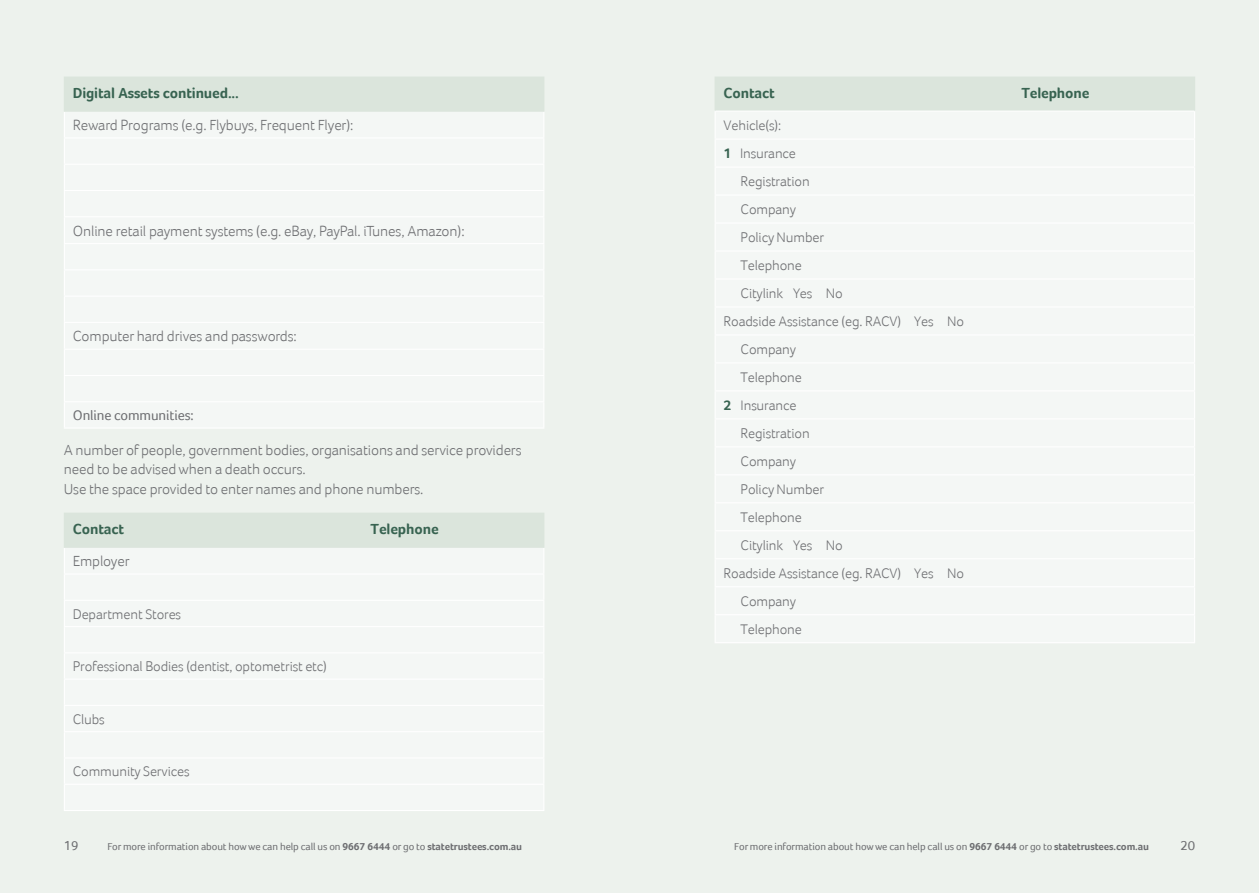
<style>
.page{position:relative;width:1259px;height:893px;background:#edf2ed}
.page>*{position:absolute;margin:0;border:0;box-sizing:border-box;transform-origin:0 0}
.t1{font:300 15px/19.5px "Foco";letter-spacing:-.01em;color:#6d6e71}
.t2{font:700 15px "Foco";letter-spacing:-.01em;color:#386351}
.t3{font:300 14.25px "Foco";letter-spacing:-.01em;color:#6d6e71}
.t4{font:14.25px "Foco";letter-spacing:-.01em;color:#6d6e71}
.t5{font:13.5px "Foco";color:#6d6e71}
.t6{font:10.5px "Foco";letter-spacing:-.01em;color:#6d6e71}
.s1{font-weight:700;color:#386351}
.s2{font-weight:700}
</style>
<div class="page">
<div style="left:64px;top:77px;width:480px;height:34px;background:#dbe5dc"></div>
<svg style="left:65px;top:138px;width:478px;height:265px"></svg>
<hr style="left:64px;top:137px;width:480px;height:1px;background:#fff">
<hr style="left:64px;top:164px;width:480px;height:1px;background:#fff">
<hr style="left:64px;top:190px;width:480px;height:1px;background:#fff">
<hr style="left:64px;top:216px;width:480px;height:1px;background:#fff">
<hr style="left:64px;top:243px;width:480px;height:1px;background:#fff">
<hr style="left:64px;top:269px;width:480px;height:1px;background:#fff">
<hr style="left:64px;top:296px;width:480px;height:1px;background:#fff">
<hr style="left:64px;top:322px;width:480px;height:1px;background:#fff">
<hr style="left:64px;top:349px;width:480px;height:1px;background:#fff">
<hr style="left:64px;top:375px;width:480px;height:1px;background:#fff">
<hr style="left:64px;top:401px;width:480px;height:1px;background:#fff">
<svg style="left:64px;top:112px;width:1px;height:315px"></svg>
<svg style="left:543px;top:112px;width:1px;height:315px"></svg>
<hr style="left:64px;top:427px;width:480px;height:2px;background:#fff">
<hr style="left:64px;top:111px;width:480px;height:1px;background:#dbe5dc">
<div style="left:64px;top:513px;width:480px;height:34px;background:#dbe5dc"></div>
<svg style="left:65px;top:653px;width:478px;height:131px"></svg>
<hr style="left:64px;top:573px;width:480px;height:2px;background:#fff">
<hr style="left:64px;top:600px;width:480px;height:1px;background:#fff">
<hr style="left:64px;top:626px;width:480px;height:1px;background:#fff">
<hr style="left:64px;top:652px;width:480px;height:1px;background:#fff">
<hr style="left:64px;top:679px;width:480px;height:1px;background:#fff">
<hr style="left:64px;top:705px;width:480px;height:1px;background:#fff">
<hr style="left:64px;top:731px;width:480px;height:1px;background:#fff">
<hr style="left:64px;top:757px;width:480px;height:1px;background:#fff">
<hr style="left:64px;top:784px;width:480px;height:1px;background:#fff">
<svg style="left:64px;top:548px;width:1px;height:262px"></svg>
<svg style="left:543px;top:548px;width:1px;height:262px"></svg>
<hr style="left:64px;top:810px;width:480px;height:1px;background:#fff">
<hr style="left:64px;top:547px;width:480px;height:1px;background:#dbe5dc">
<div style="left:715px;top:77px;width:479px;height:34px;background:#dbe5dc"></div>
<svg style="left:715px;top:112px;width:479px;height:530px"></svg>
<hr style="left:714px;top:111px;width:481px;height:1px;background:#fff">
<hr style="left:714px;top:139px;width:481px;height:1px;background:#fff">
<hr style="left:714px;top:167px;width:481px;height:1px;background:#fff">
<hr style="left:714px;top:194px;width:481px;height:2px;background:#fff">
<hr style="left:714px;top:222px;width:481px;height:2px;background:#fff">
<hr style="left:714px;top:250px;width:481px;height:2px;background:#fff">
<hr style="left:714px;top:278px;width:481px;height:2px;background:#fff">
<hr style="left:714px;top:306px;width:481px;height:2px;background:#fff">
<hr style="left:714px;top:334px;width:481px;height:1px;background:#fff">
<hr style="left:714px;top:362px;width:481px;height:1px;background:#fff">
<hr style="left:714px;top:390px;width:481px;height:1px;background:#fff">
<hr style="left:714px;top:418px;width:481px;height:1px;background:#fff">
<hr style="left:714px;top:446px;width:481px;height:1px;background:#fff">
<hr style="left:714px;top:474px;width:481px;height:1px;background:#fff">
<hr style="left:714px;top:502px;width:481px;height:1px;background:#fff">
<hr style="left:714px;top:530px;width:481px;height:1px;background:#fff">
<hr style="left:714px;top:558px;width:481px;height:1px;background:#fff">
<hr style="left:714px;top:586px;width:481px;height:1px;background:#fff">
<hr style="left:714px;top:614px;width:481px;height:1px;background:#fff">
<svg style="left:714px;top:139px;width:1px;height:476px"></svg>
<svg style="left:1194px;top:112px;width:1px;height:530px"></svg>
<hr style="left:714px;top:642px;width:481px;height:1px;background:#fff">
<hr style="left:714px;top:77px;width:481px;height:1px;background:#dbe5dc">
<hr style="left:714px;top:78px;width:1px;height:33px;background:#dbe5dc">
<hr style="left:1194px;top:78px;width:1px;height:33px;background:#dbe5dc">
<p class="t2" style="left:73px;top:84px;width:168px">Digital Assets continued...</p>
<p class="t1" style="left:73px;top:115px;width:282px">Reward Programs (e.g. Flybuys, Frequent Flyer):</p>
<p class="t1" style="left:73px;top:221px;width:393px">Online retail payment systems (e.g. eBay, PayPal. iTunes, Amazon):</p>
<p class="t1" style="left:73px;top:326px;width:225px">Computer hard drives and passwords:</p>
<p class="t4" style="left:73px;top:407px;width:122px">Online communities:</p>
<p class="t1" style="left:64px;top:440px;width:459px">A number of people, government bodies, organisations and service providers need to be advised when a death occurs.<br>Use the space provided to enter names and phone numbers.</p>
<p class="t2" style="left:73px;top:521px;width:53px">Contact</p>
<p class="t2" style="left:370px;top:521px;width:70px">Telephone</p>
<p class="t1" style="left:73px;top:551px;width:58px">Employer</p>
<p class="t3" style="left:73px;top:605px;width:110px">Department Stores</p>
<p class="t3" style="left:73px;top:658px;width:255px">Professional Bodies (dentist, optometrist etc)</p>
<p class="t3" style="left:73px;top:711px;width:34px">Clubs</p>
<p class="t3" style="left:73px;top:763px;width:118px">Community Services</p>
<p class="t2" style="left:723px;top:84px;width:53px">Contact</p>
<p class="t2" style="left:1021px;top:84px;width:70px">Telephone</p>
<p class="t3" style="left:723px;top:117px;width:59px">Vehicle(s):</p>
<p class="t3" style="left:723px;top:145px;width:74px"><span class="s1">1</span> Insurance</p>
<p class="t3" style="left:740px;top:173px;width:71px">Registration</p>
<p class="t3" style="left:740px;top:201px;width:57px">Company</p>
<p class="t3" style="left:740px;top:229px;width:85px">Policy Number</p>
<p class="t3" style="left:740px;top:257px;width:63px">Telephone</p>
<p class="t3" style="left:740px;top:285px;width:104px">Citylink Yes No</p>
<p class="t3" style="left:723px;top:313px;width:242px">Roadside Assistance (eg. RACV) Yes No</p>
<p class="t3" style="left:740px;top:341px;width:57px">Company</p>
<p class="t3" style="left:740px;top:369px;width:63px">Telephone</p>
<p class="t3" style="left:723px;top:397px;width:74px"><span class="s1">2</span> Insurance</p>
<p class="t3" style="left:740px;top:425px;width:71px">Registration</p>
<p class="t3" style="left:740px;top:453px;width:57px">Company</p>
<p class="t3" style="left:740px;top:481px;width:85px">Policy Number</p>
<p class="t3" style="left:740px;top:509px;width:63px">Telephone</p>
<p class="t3" style="left:740px;top:537px;width:104px">Citylink Yes No</p>
<p class="t3" style="left:723px;top:565px;width:242px">Roadside Assistance (eg. RACV) Yes No</p>
<p class="t3" style="left:740px;top:593px;width:57px">Company</p>
<p class="t3" style="left:740px;top:621px;width:63px">Telephone</p>
<p class="t5" style="left:64px;top:838px;width:16px">19</p>
<p class="t5" style="left:1180px;top:838px;width:16px">20</p>
<p class="t6" style="left:107px;top:841px;width:416px">For more information about how we can help call us on <span class="s2">9667 6444</span> or go to <span class="s2">statetrustees.com.au</span></p>
<p class="t6" style="left:734px;top:841px;width:416px">For more information about how we can help call us on <span class="s2">9667 6444</span> or go to <span class="s2">statetrustees.com.au</span></p>
</div>
